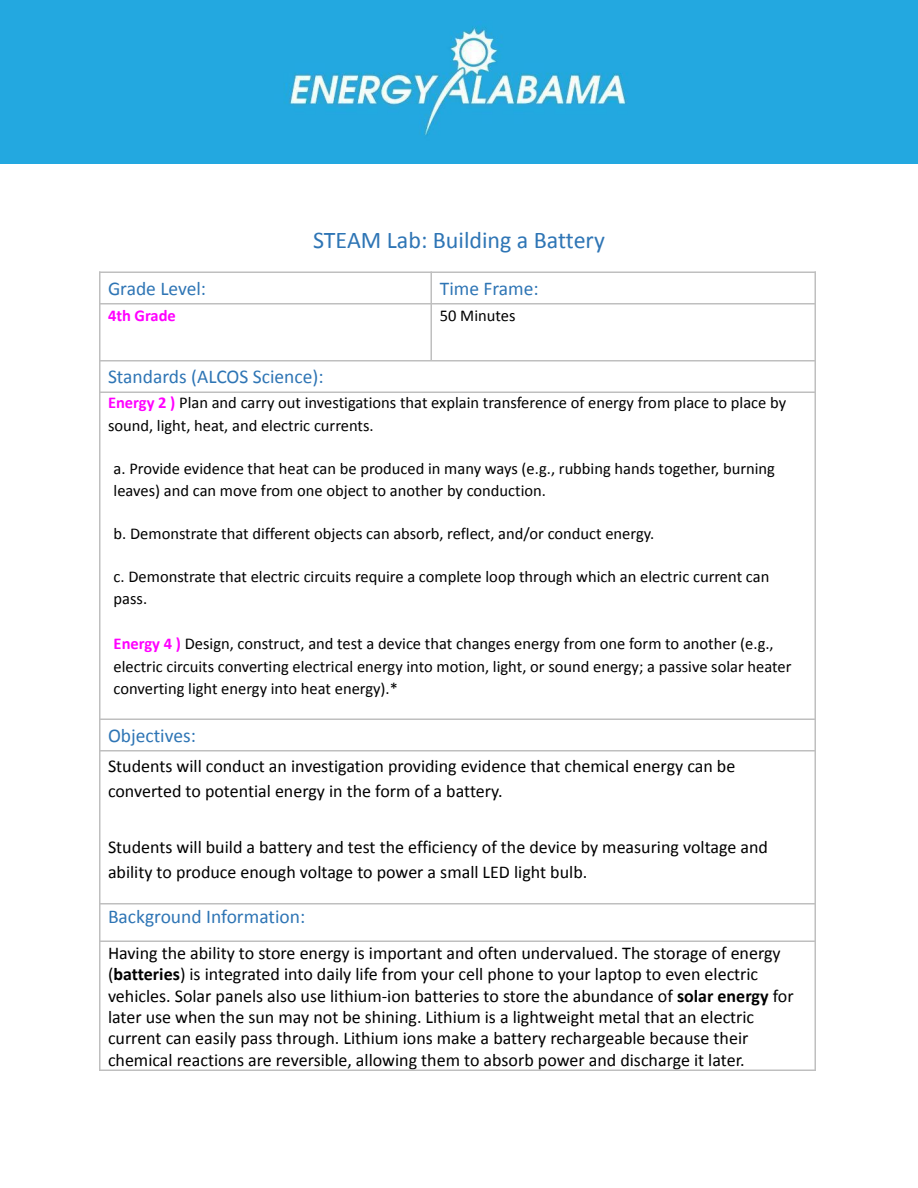
<style>
.page{position:relative;width:918px;height:1188px;background:#fff}
.page>*{position:absolute;margin:0;border:0;box-sizing:border-box;transform-origin:0 0}
.t1{font:24px "Calibri";color:#2e75b5}
.t2{font:19.5px "Calibri";color:#2e75b5}
.t3{font:18px/21.3px "Calibri";color:#000}
.t4{font:16.5px/22.5px "Calibri";color:#000}
.t5{font:700 16.5px "Calibri";color:#f0f}
.s1{font-weight:700;color:#f0f}
.s2{font-weight:700}
</style>
<div class="page">
<hr style="left:99px;top:271px;width:1px;height:800px;background:#bfbfbf">
<hr style="left:431px;top:271px;width:1px;height:89px;background:#bfbfbf">
<hr style="left:815px;top:271px;width:1px;height:800px;background:#bfbfbf">
<hr style="left:99px;top:271px;width:717px;height:2px;background:#bfbfbf">
<hr style="left:99px;top:303px;width:717px;height:2px;background:#bfbfbf">
<hr style="left:99px;top:360px;width:717px;height:1px;background:#bfbfbf">
<hr style="left:99px;top:391px;width:717px;height:2px;background:#bfbfbf">
<hr style="left:99px;top:719px;width:717px;height:1px;background:#bfbfbf">
<hr style="left:99px;top:750px;width:717px;height:2px;background:#bfbfbf">
<hr style="left:99px;top:903px;width:717px;height:1px;background:#bfbfbf">
<hr style="left:99px;top:941px;width:717px;height:1px;background:#bfbfbf">
<hr style="left:99px;top:1069px;width:717px;height:2px;background:#bfbfbf">
<div style="left:0;top:0;width:918px;height:163px;background:#23a8e0"></div>
<h1 class="t1" style="left:313px;top:230px;width:293px">STEAM Lab: Building a Battery</h1>
<p class="t2" style="left:108px;top:280px;width:100px">Grade Level:</p>
<p class="t2" style="left:440px;top:280px;width:100px">Time Frame:</p>
<p class="t5" style="left:108px;top:308px;width:69px">4th Grade</p>
<p class="t4" style="left:440px;top:305px;width:77px">50 Minutes</p>
<p class="t2" style="left:108px;top:368px;width:217px">Standards (ALCOS Science):</p>
<p class="t4" style="left:108px;top:393px;width:680px"><span class="s1">Energy 2 )</span> Plan and carry out investigations that explain transference of energy from place to place by sound, light, heat, and electric currents.</p>
<p class="t4" style="left:114px;top:458px;width:663px">a. Provide evidence that heat can be produced in many ways (e.g., rubbing hands together, burning leaves) and can move from one object to another by conduction.</p>
<p class="t4" style="left:114px;top:524px;width:542px">b. Demonstrate that different objects can absorb, reflect, and/or conduct energy.</p>
<p class="t4" style="left:114px;top:566px;width:657px">c. Demonstrate that electric circuits require a complete loop through which an electric current can pass.</p>
<p class="t4" style="left:114px;top:634px;width:679px"><span class="s1">Energy 4 )</span> Design, construct, and test a device that changes energy from one form to another (e.g., electric circuits converting electrical energy into motion, light, or sound energy; a passive solar heater converting light energy into heat energy).*</p>
<p class="t2" style="left:108px;top:727px;width:89px">Objectives:</p>
<p class="t3" style="left:108px;top:755px;width:629px;line-height:25.2px">Students will conduct an investigation providing evidence that chemical energy can be converted to potential energy in the form of a battery.</p>
<p class="t3" style="left:108px;top:836px;width:662px;line-height:25.2px">Students will build a battery and test the efficiency of the device by measuring voltage and ability to produce enough voltage to power a small LED light bulb.</p>
<p class="t2" style="left:108px;top:909px;width:199px">Background Information:</p>
<p class="t3" style="left:108px;top:944px;width:687px">Having the ability to store energy is important and often undervalued. The storage of energy (<span class="s2">batteries</span>) is integrated into daily life from your cell phone to your laptop to even electric vehicles. Solar panels also use lithium-ion batteries to store the abundance of <span class="s2">solar energy</span> for later use when the sun may not be shining. Lithium is a lightweight metal that an electric current can easily pass through. Lithium ions make a battery rechargeable because their chemical reactions are reversible, allowing them to absorb power and discharge it later.</p>
</div>
